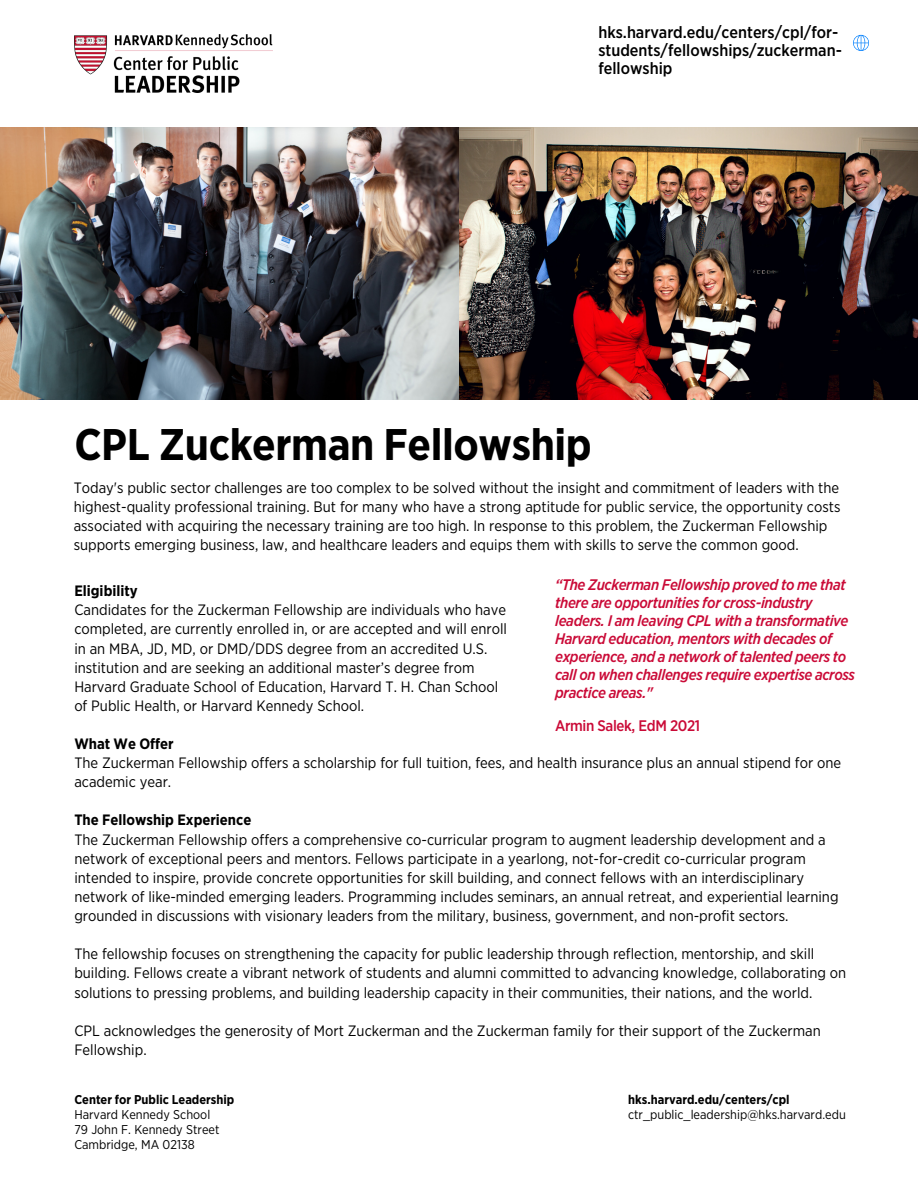
<style>
.page{position:relative;width:918px;height:1188px;background:#fff}
.page>*{position:absolute;margin:0;border:0;box-sizing:border-box;transform-origin:0 0}
.t1{font:700 44.25px "Gotham Narrow";letter-spacing:-.01em;color:#000}
.t2{font:500 16.5px/18px "Gotham Narrow";color:#000}
.t3{font:italic 500 15.3px/18px "Gotham Narrow";letter-spacing:-.025em;color:#ca0a37}
.t4{font:500 15.3px "Gotham Narrow";letter-spacing:-.025em;color:#ca0a37}
.t5{font:15px/19.2px "Gotham Narrow";color:#000}
.t6{font:700 15px "Gotham Narrow";color:#000}
.t7{font:12.75px "Gotham Narrow";color:#000}
.t8{font:700 12.75px "Gotham Narrow";color:#000}
</style>
<div class="page">
<img style="left:0;top:127px;width:918px;height:273px">
<img style="left:74px;top:35px;width:198px;height:57px">
<svg style="left:853px;top:35px;width:16px;height:16px"></svg>
<p class="t2" style="left:598px;top:24px;width:245px">hks.harvard.edu/centers/cpl/for&shy;students/fellowships/zuckerman&shy;fellowship</p>
<p class="t1" style="left:74px;top:424px;width:519px">CPL Zuckerman Fellowship</p>
<p class="t5" style="left:74px;top:479px;width:768px">Today's public sector challenges are too complex to be solved without the insight and commitment of leaders with the highest-quality professional training. But for many who have a strong aptitude for public service, the opportunity costs associated with acquiring the necessary training are too high. In response to this problem, the Zuckerman Fellowship supports emerging business, law, and healthcare leaders and equips them with skills to serve the common good.</p>
<p class="t3" style="left:555px;top:576px;width:301px">“The Zuckerman Fellowship proved to me that there are opportunities for cross-industry leaders. I am leaving CPL with a transformative Harvard education, mentors with decades of experience, and a network of talented peers to call on when challenges require expertise across practice areas."</p>
<p class="t4" style="left:555px;top:718px;width:147px">Armin Salek, EdM 2021</p>
<p class="t6" style="left:74px;top:584px;width:65px">Eligibility</p>
<p class="t5" style="left:74px;top:601px;width:434px">Candidates for the Zuckerman Fellowship are individuals who have completed, are currently enrolled in, or are accepted and will enroll in an MBA, JD, MD, or DMD/DDS degree from an accredited U.S. institution and are seeking an additional master’s degree from Harvard Graduate School of Education, Harvard T. H. Chan School of Public Health, or Harvard Kennedy School.</p>
<p class="t6" style="left:74px;top:737px;width:101px">What We Offer</p>
<p class="t5" style="left:74px;top:754px;width:768px">The Zuckerman Fellowship offers a scholarship for full tuition, fees, and health insurance plus an annual stipend for one academic year.</p>
<p class="t6" style="left:74px;top:813px;width:179px">The Fellowship Experience</p>
<p class="t5" style="left:74px;top:831px;width:766px">The Zuckerman Fellowship offers a comprehensive co-curricular program to augment leadership development and a network of exceptional peers and mentors. Fellows participate in a yearlong, not-for-credit co-curricular program intended to inspire, provide concrete opportunities for skill building, and connect fellows with an interdisciplinary network of like-minded emerging leaders. Programming includes seminars, an annual retreat, and experiential learning grounded in discussions with visionary leaders from the military, business, government, and non-profit sectors.</p>
<p class="t5" style="left:74px;top:945px;width:773px">The fellowship focuses on strengthening the capacity for public leadership through reflection, mentorship, and skill building. Fellows create a vibrant network of students and alumni committed to advancing knowledge, collaborating on solutions to pressing problems, and building leadership capacity in their communities, their nations, and the world.</p>
<p class="t5" style="left:74px;top:1022px;width:748px">CPL acknowledges the generosity of Mort Zuckerman and the Zuckerman family for their support of the Zuckerman<br>Fellowship.</p>
<p class="t8" style="left:74px;top:1094px;width:162px">Center for Public Leadership</p>
<p class="t7" style="left:74px;top:1109px;width:137px">Harvard Kennedy School</p>
<p class="t7" style="left:74px;top:1123px;width:147px">79 John F. Kennedy Street</p>
<p class="t7" style="left:74px;top:1138px;width:122px">Cambridge, MA 02138</p>
<p class="t8" style="left:628px;top:1094px;width:163px">hks.harvard.edu/centers/cpl</p>
<p class="t7" style="left:628px;top:1109px;width:219px">ctr_public_leadership@hks.harvard.edu</p>
</div>
